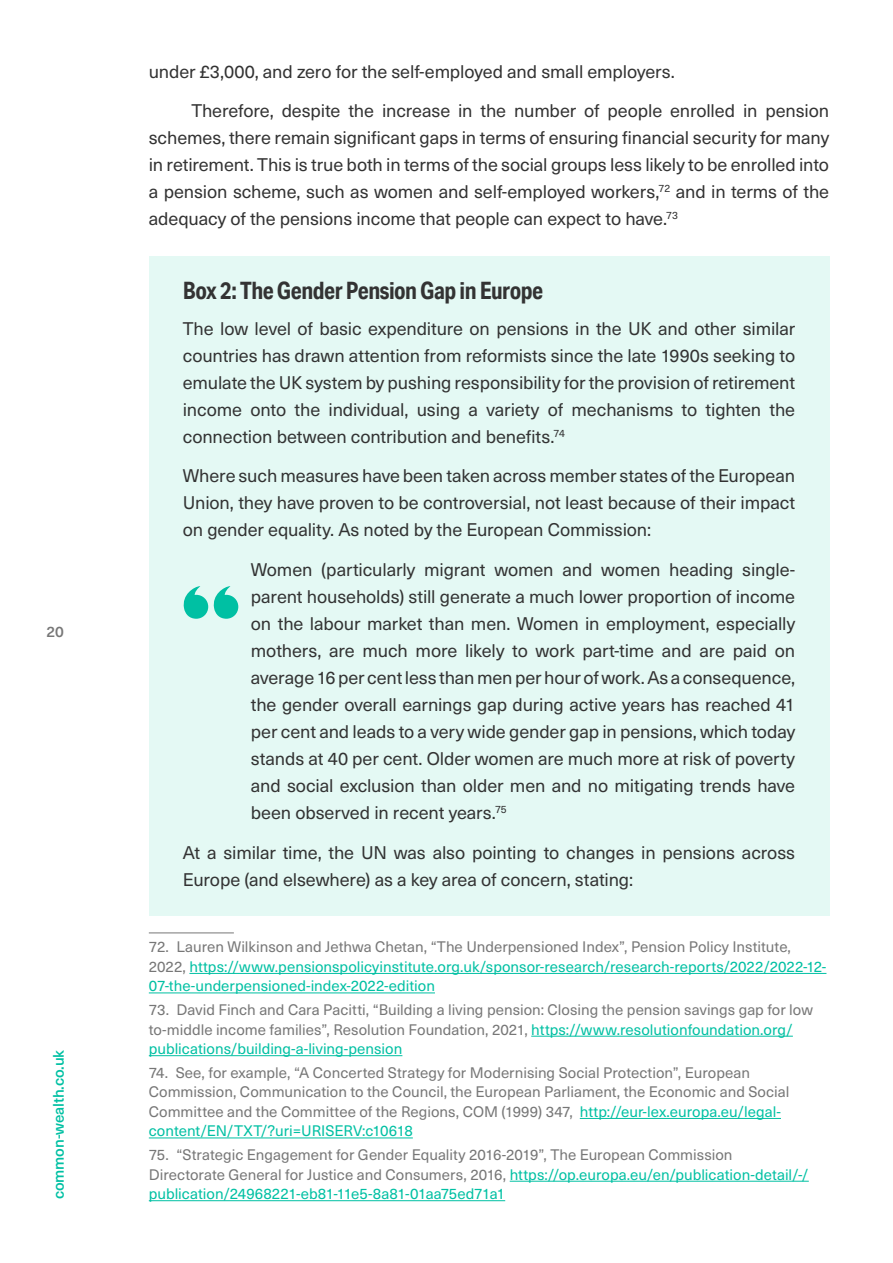
<style>
.page{position:relative;width:893px;height:1263px;background:#fff}
.page>*{position:absolute;margin:0;border:0;box-sizing:border-box;transform-origin:0 0}
.t1{font:700 24px "Aktiv Grotesk Cd";letter-spacing:-.02em;color:#333}
.t2{font:18px/27px "Neue Haas Unica W1 G";letter-spacing:-.01em;color:#333;text-align:justify}
.t3{font:15px/19.5px "Neue Haas Unica W1 G";color:#777}
.t4{font:15px/19.5px "Neue Haas Unica W1 G";color:#00c0a3}
.t5{font:500 15px "Neue Haas Unica W1 G";letter-spacing:-.01em;color:#00c0a3}
.t6{font:500 15px "Neue Haas Unica W1 G";color:#777}
.s1{color:#777}
.s2{color:#00c0a3}
</style>
<div class="page">
<div style="left:149px;top:256px;width:680px;height:75px;background:#e4f9f4"></div>
<div style="left:149px;top:295px;width:680px;height:177px;background:#e4f9f4"></div>
<div style="left:149px;top:443px;width:680px;height:123px;background:#e4f9f4"></div>
<div style="left:149px;top:537px;width:680px;height:312px;background:#e4f9f4"></div>
<div style="left:149px;top:820px;width:680px;height:96px;background:#e4f9f4"></div>
<hr style="left:149px;top:932px;width:85px;height:1px;background:#777">
<hr style="left:189px;top:973px;width:637px;height:1px;background:#00c0a3">
<hr style="left:149px;top:992px;width:286px;height:1px;background:#00c0a3">
<hr style="left:531px;top:1036px;width:262px;height:1px;background:#00c0a3">
<hr style="left:149px;top:1055px;width:253px;height:1px;background:#00c0a3">
<hr style="left:580px;top:1118px;width:201px;height:1px;background:#00c0a3">
<hr style="left:149px;top:1137px;width:264px;height:1px;background:#00c0a3">
<hr style="left:510px;top:1181px;width:299px;height:1px;background:#00c0a3">
<hr style="left:149px;top:1200px;width:356px;height:1px;background:#00c0a3">
<svg style="left:184px;top:586px;width:54px;height:33px"></svg>
<p class="t6" style="left:46px;top:621px;width:19px">20</p>
<p class="t5" style="left:47px;top:1199px;width:151px;rotate:-90deg">common-wealth.co.uk</p>
<p class="t2" style="left:149px;top:57px;width:528px">under £3,000, and zero for the self-employed and small employers.</p>
<p class="t2" style="left:149px;top:96px;width:682px;text-indent:43px">Therefore, despite the increase in the number of people enrolled in pension schemes, there remain significant gaps in terms of ensuring financial security for many in retirement. This is true both in terms of the social groups less likely to be enrolled into a pension scheme, such as women and self-employed workers,<sup>72</sup> and in terms of the adequacy of the pensions income that people can expect to have.<sup>73</sup></p>
<h1 class="t1" style="left:183px;top:276px;width:362px">Box 2: The Gender Pension Gap in Europe</h1>
<p class="t2" style="left:183px;top:314px;width:614px">The low level of basic expenditure on pensions in the UK and other similar countries has drawn attention from reformists since the late 1990s seeking to emulate the UK system by pushing responsibility for the provision of retirement income onto the individual, using a variety of mechanisms to tighten the connection between contribution and benefits.<sup>74</sup></p>
<p class="t2" style="left:183px;top:461px;width:614px">Where such measures have been taken across member states of the European Union, they have proven to be controversial, not least because of their impact on gender equality. As noted by the European Commission:</p>
<p class="t2" style="left:251px;top:555px;width:546px">Women (particularly migrant women and women heading single&shy;parent households) still generate a much lower proportion of income on the labour market than men. Women in employment, especially mothers, are much more likely to work part-time and are paid on average 16 per cent less than men per hour of work. As a consequence, the gender overall earnings gap during active years has reached 41 per cent and leads to a very wide gender gap in pensions, which today stands at 40 per cent. Older women are much more at risk of poverty and social exclusion than older men and no mitigating trends have been observed in recent years.<sup>75</sup></p>
<p class="t2" style="left:183px;top:838px;width:614px">At a similar time, the UN was also pointing to changes in pensions across<br>Europe (and elsewhere) as a key area of concern, stating:</p>
<p class="t4" style="left:149px;top:936px;width:679px"><span class="s1">72. Lauren Wilkinson and Jethwa Chetan, “The Underpensioned Index”, Pension Policy Institute,<br>2022,</span> https://www.pensionspolicyinstitute.org.uk/sponsor-research/research-reports/2022/2022-12-<br>07-the-underpensioned-index-2022-edition</p>
<p class="t3" style="left:149px;top:999px;width:666px">73. David Finch and Cara Pacitti, “Building a living pension: Closing the pension savings gap for low to-middle income families”, Resolution Foundation, 2021, <span class="s2">https://www.resolutionfoundation.org/ publications/building-a-living-pension</span></p>
<p class="t3" style="left:149px;top:1062px;width:642px">74. See, for example, “A Concerted Strategy for Modernising Social Protection”, European Commission, Communication to the Council, the European Parliament, the Economic and Social Committee and the Committee of the Regions, COM (1999) 347, <span class="s2">http://eur-lex.europa.eu/legal&shy;content/EN/TXT/?uri=URISERV:c10618</span></p>
<p class="t3" style="left:149px;top:1144px;width:661px">75. “Strategic Engagement for Gender Equality 2016-2019”, The European Commission<br>Directorate General for Justice and Consumers, 2016, <span class="s2">https://op.europa.eu/en/publication-detail/-/ publication/24968221-eb81-11e5-8a81-01aa75ed71a1</span></p>
</div>
